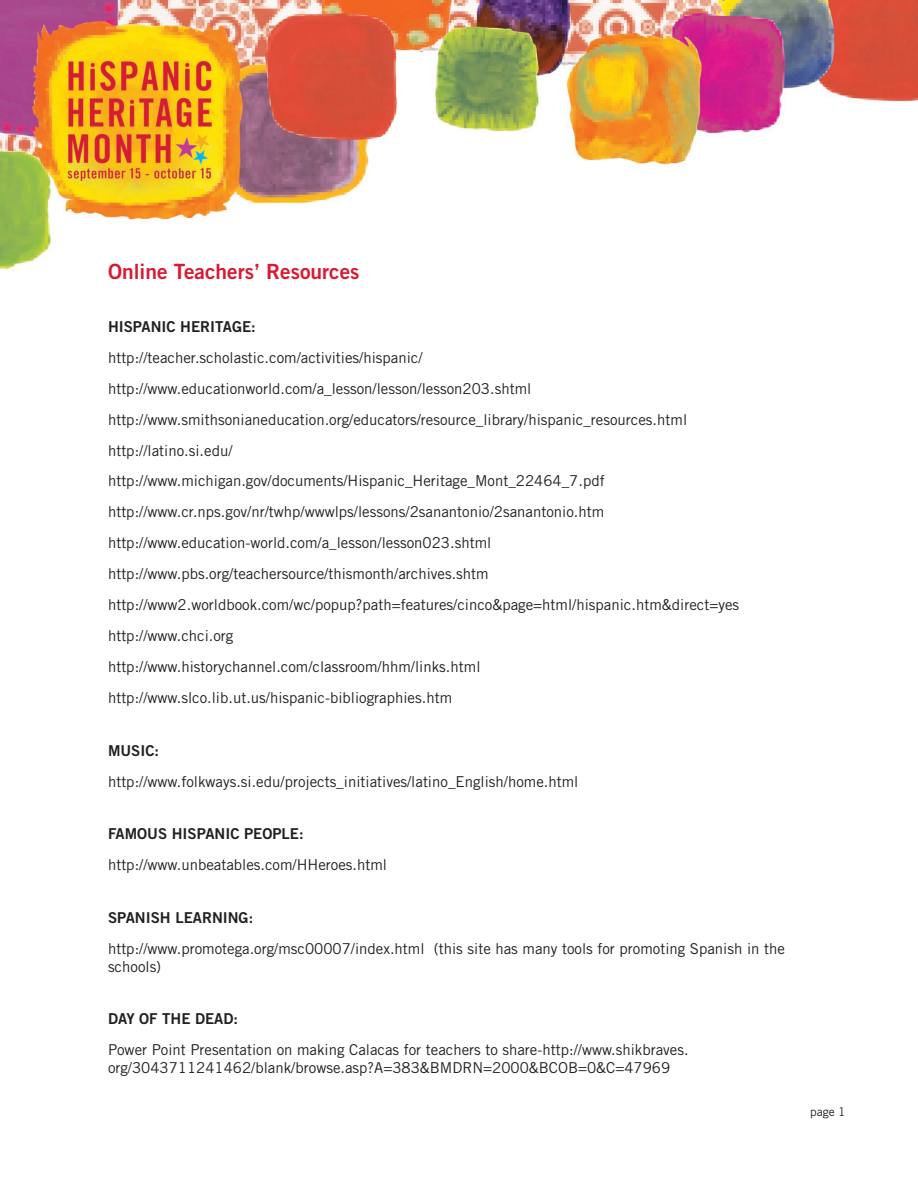
<style>
.page{position:relative;width:918px;height:1188px;background:#fff}
.page>*{position:absolute;margin:0;border:0;box-sizing:border-box;transform-origin:0 0}
.t1{font:21px "Trade Gothic Bold Two";color:#d91b32}
.t2{font:15px/30.9px "Trade Gothic";color:#231f20}
.t3{font:15px "Trade Gothic Bold Two";color:#231f20}
.t4{font:12px "Trade Gothic";color:#231f20}
</style>
<div class="page">
<img style="left:0;top:0;width:918px;height:270px">
<h1 class="t1" style="left:108px;top:259px;width:253px">Online Teachers’ Resources</h1>
<p class="t3" style="left:108px;top:317px;width:149px">HISPANIC HERITAGE:</p>
<p class="t2" style="left:108px;top:342px;width:633px">http://teacher.scholastic.com/activities/hispanic/ http://www.educationworld.com/a_lesson/lesson/lesson203.shtml http://www.smithsonianeducation.org/educators/resource_library/hispanic_resources.html http://latino.si.edu/<br>http://www.michigan.gov/documents/Hispanic_Heritage_Mont_22464_7.pdf http://www.cr.nps.gov/nr/twhp/wwwlps/lessons/2sanantonio/2sanantonio.htm http://www.education-world.com/a_lesson/lesson023.shtml http://www.pbs.org/teachersource/thismonth/archives.shtm http://www2.worldbook.com/wc/popup?path=features/cinco&amp;page=html/hispanic.htm&amp;direct=yes http://www.chci.org<br>http://www.historychannel.com/classroom/hhm/links.html http://www.slco.lib.ut.us/hispanic-bibliographies.htm</p>
<p class="t3" style="left:108px;top:741px;width:53px">MUSIC:</p>
<p class="t2" style="left:108px;top:766px;width:472px">http://www.folkways.si.edu/projects_initiatives/latino_English/home.html</p>
<p class="t3" style="left:108px;top:825px;width:197px">FAMOUS HISPANIC PEOPLE:</p>
<p class="t2" style="left:108px;top:849px;width:281px">http://www.unbeatables.com/HHeroes.html</p>
<p class="t3" style="left:108px;top:908px;width:147px">SPANISH LEARNING:</p>
<p class="t2" style="left:108px;top:939px;width:678px;line-height:18px">http://www.promotega.org/msc00007/index.html (this site has many tools for promoting Spanish in the schools)</p>
<p class="t3" style="left:108px;top:1010px;width:132px">DAY OF THE DEAD:</p>
<p class="t2" style="left:108px;top:1041px;width:582px;line-height:18px">Power Point Presentation on making Calacas for teachers to share-http://www.shikbraves. org/3043711241462/blank/browse.asp?A=383&amp;BMDRN=2000&amp;BCOB=0&amp;C=47969</p>
<p class="t4" style="left:810px;top:1105px;width:37px">page 1</p>
</div>
